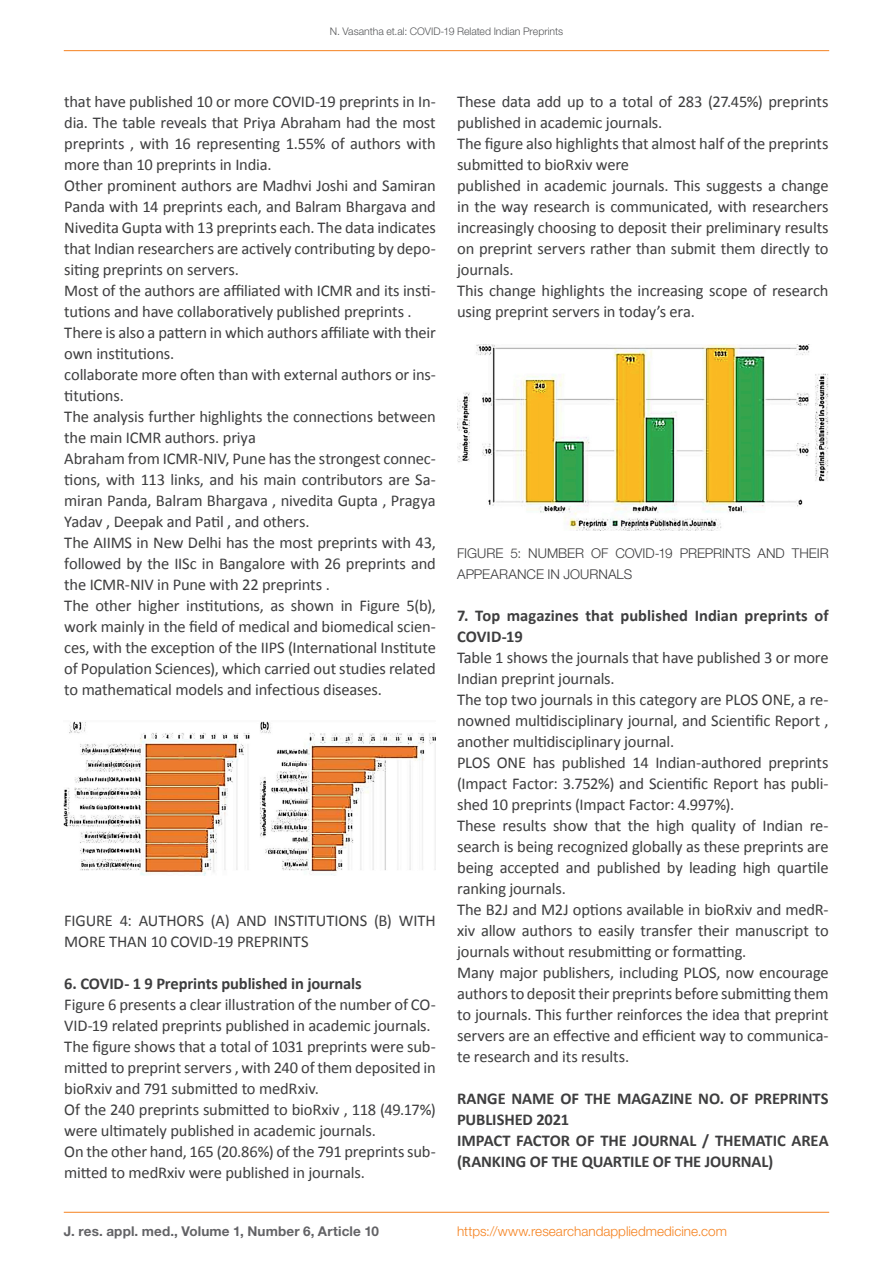
<style>
.page{position:relative;width:893px;height:1263px;background:#fff}
.page>*{position:absolute;margin:0;border:0;box-sizing:border-box;transform-origin:0 0}
.t1{font:16.5px/21px "Calibri";letter-spacing:-.01em;color:#3e3e3f;text-align:justify}
.t2{font:700 16.5px/21px "Calibri";letter-spacing:-.005em;color:#3e3e3f}
.t3{font:300 13.5px/21px "Helvetica Neue LT Std";color:#3e3e3f}
.t4{font:300 13.5px "Helvetica Neue LT Std";color:#f58220}
.t5{font:700 13.5px "Helvetica Neue LT Std";letter-spacing:.01em;color:#636366}
.t6{font:300 10.5px "Helvetica Neue LT Std";color:#57585a}
</style>
<div class="page">
<hr style="left:64px;top:1212px;width:765px;height:1px;background:#f58220">
<hr style="left:64px;top:50px;width:765px;height:1px;background:#f58220">
<img style="left:64px;top:721px;width:372px;height:154px">
<img style="left:458px;top:344px;width:371px;height:187px">
<p class="t6" style="left:330px;top:25px;width:235px">N. Vasantha et.al: COVID-19 Related Indian Preprints</p>
<p class="t1" style="left:64px;top:90px;width:373px">that have published 10 or more COVID-19 preprints in In&shy;dia. The table reveals that Priya Abraham had the most preprints , with 16 representing 1.55% of authors with more than 10 preprints in India.</p>
<p class="t1" style="left:64px;top:174px;width:373px">Other prominent authors are Madhvi Joshi and Samiran Panda with 14 preprints each, and Balram Bhargava and Nivedita Gupta with 13 preprints each. The data indicates that Indian researchers are actively contributing by depo&shy;siting preprints on servers.</p>
<p class="t1" style="left:64px;top:279px;width:373px">Most of the authors are affiliated with ICMR and its insti&shy;tutions and have collaboratively published preprints .</p>
<p class="t1" style="left:64px;top:321px;width:373px">There is also a pattern in which authors affiliate with their own institutions.</p>
<p class="t1" style="left:64px;top:363px;width:373px">collaborate more often than with external authors or ins&shy;titutions.</p>
<p class="t1" style="left:64px;top:405px;width:373px">The analysis further highlights the connections between the main ICMR authors. priya</p>
<p class="t1" style="left:64px;top:447px;width:373px">Abraham from ICMR-NIV, Pune has the strongest connec&shy;tions, with 113 links, and his main contributors are Sa&shy;miran Panda, Balram Bhargava , nivedita Gupta , Pragya Yadav , Deepak and Patil , and others.</p>
<p class="t1" style="left:64px;top:531px;width:373px">The AIIMS in New Delhi has the most preprints with 43, followed by the IISc in Bangalore with 26 preprints and the ICMR-NIV in Pune with 22 preprints .</p>
<p class="t1" style="left:64px;top:594px;width:373px">The other higher institutions, as shown in Figure 5(b), work mainly in the field of medical and biomedical scien&shy;ces, with the exception of the IIPS (International Institute of Population Sciences), which carried out studies related to mathematical models and infectious diseases.</p>
<p class="t1" style="left:64px;top:909px;width:373px">FIGURE 4: AUTHORS (A) AND INSTITUTIONS (B) WITH<br>MORE THAN 10 COVID-19 PREPRINTS</p>
<p class="t2" style="left:64px;top:972px;width:299px">6. COVID- 1 9 Preprints published in journals</p>
<p class="t1" style="left:64px;top:993px;width:373px">Figure 6 presents a clear illustration of the number of CO-<br>VID-19 related preprints published in academic journals.</p>
<p class="t1" style="left:64px;top:1035px;width:373px">The figure shows that a total of 1031 preprints were sub&shy;mitted to preprint servers , with 240 of them deposited in bioRxiv and 791 submitted to medRxiv.</p>
<p class="t1" style="left:64px;top:1098px;width:373px">Of the 240 preprints submitted to bioRxiv , 118 (49.17%) were ultimately published in academic journals.</p>
<p class="t1" style="left:64px;top:1140px;width:373px">On the other hand, 165 (20.86%) of the 791 preprints sub&shy;mitted to medRxiv were published in journals.</p>
<p class="t1" style="left:457px;top:90px;width:373px">These data add up to a total of 283 (27.45%) preprints published in academic journals.</p>
<p class="t1" style="left:457px;top:132px;width:373px">The figure also highlights that almost half of the preprints submitted to bioRxiv were</p>
<p class="t1" style="left:457px;top:174px;width:373px">published in academic journals. This suggests a change in the way research is communicated, with researchers increasingly choosing to deposit their preliminary results on preprint servers rather than submit them directly to journals.</p>
<p class="t1" style="left:457px;top:279px;width:373px">This change highlights the increasing scope of research using preprint servers in today’s era.</p>
<p class="t3" style="left:457px;top:542px;width:373px">FIGURE 5: NUMBER OF COVID-19 PREPRINTS AND THEIR<br>APPEARANCE IN JOURNALS</p>
<p class="t2" style="left:457px;top:604px;width:373px">7. Top magazines that published Indian preprints of<br>COVID-19</p>
<p class="t1" style="left:457px;top:647px;width:373px">Table 1 shows the journals that have published 3 or more<br>Indian preprint journals.</p>
<p class="t1" style="left:457px;top:689px;width:373px">The top two journals in this category are PLOS ONE, a re&shy;nowned multidisciplinary journal, and Scientific Report , another multidisciplinary journal.</p>
<p class="t1" style="left:457px;top:752px;width:373px">PLOS ONE has published 14 Indian-authored preprints (Impact Factor: 3.752%) and Scientific Report has publi&shy;shed 10 preprints (Impact Factor: 4.997%).</p>
<p class="t1" style="left:457px;top:815px;width:373px">These results show that the high quality of Indian re&shy;search is being recognized globally as these preprints are being accepted and published by leading high quartile ranking journals.</p>
<p class="t1" style="left:457px;top:899px;width:373px">The B2J and M2J options available in bioRxiv and medR&shy;xiv allow authors to easily transfer their manuscript to journals without resubmitting or formatting.</p>
<p class="t1" style="left:457px;top:962px;width:373px">Many major publishers, including PLOS, now encourage authors to deposit their preprints before submitting them to journals. This further reinforces the idea that preprint servers are an effective and efficient way to communica&shy;te research and its results.</p>
<p class="t2" style="left:457px;top:1087px;width:373px">RANGE NAME OF THE MAGAZINE NO. OF PREPRINTS<br>PUBLISHED 2021</p>
<p class="t2" style="left:457px;top:1129px;width:373px">IMPACT FACTOR OF THE JOURNAL / THEMATIC AREA (RANKING OF THE QUARTILE OF THE JOURNAL)</p>
<p class="t5" style="left:64px;top:1223px;width:317px">J. res. appl. med., Volume 1, Number 6, Article 10</p>
<p class="t4" style="left:457px;top:1223px;width:271px">https://www.researchandappliedmedicine.com</p>
</div>
